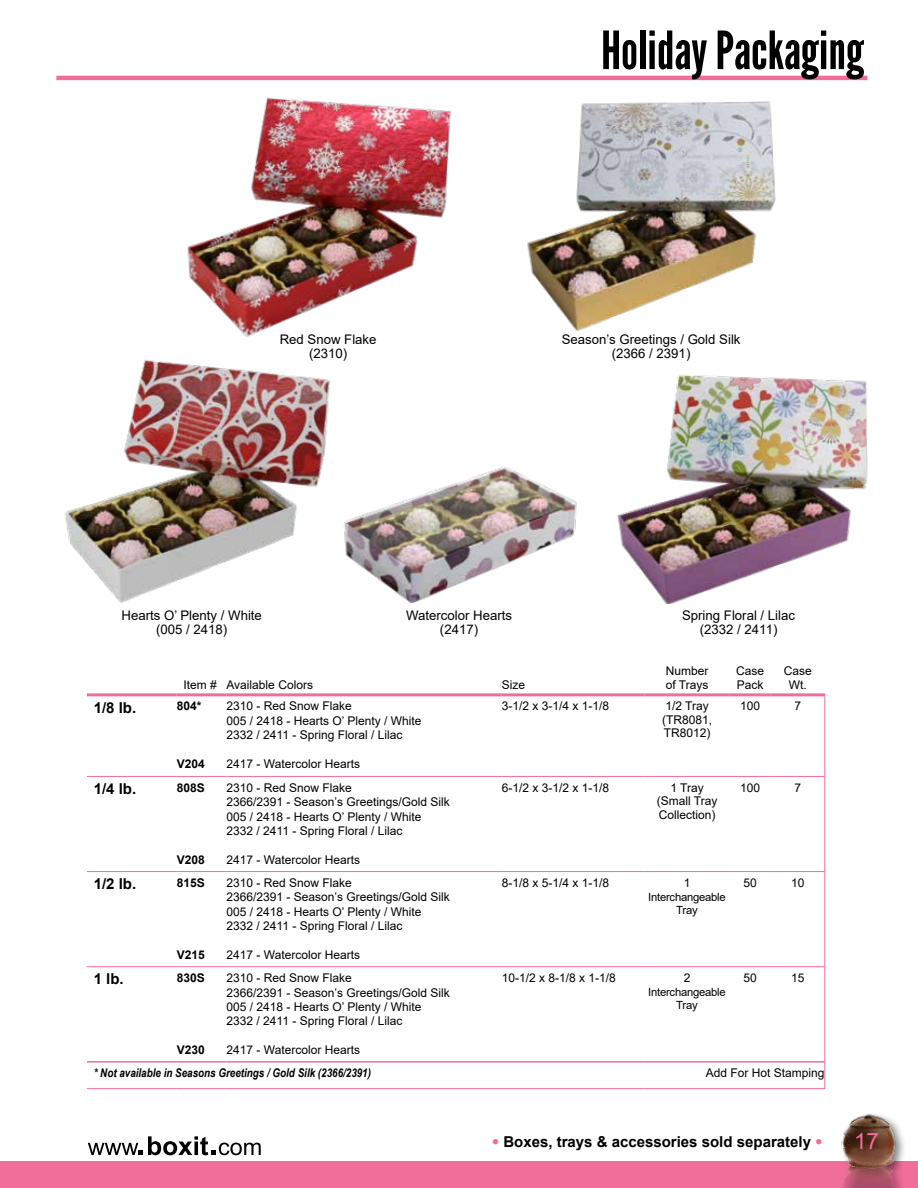
<style>
.page{position:relative;width:918px;height:1188px;background:#fff}
.page>*{position:absolute;margin:0;border:0;box-sizing:border-box;transform-origin:0 0}
.t1{font:52.5px "League Gothic";color:#000}
.t2{font:22.5px "Arial";color:#f16d9a}
.t3{font:700 15px "Arial";color:#000}
.t4{font:13.2px/14.5px "Arial";color:#000;text-align:center}
.t5{font:12px/14.4px "Arial";color:#000}
.t6{font:italic 700 12px "Arial Narrow";color:#000}
.t7{font:700 12px "Arial";color:#000}
.t8{font:11.25px/13.5px "Arial";letter-spacing:-.02em;color:#000;text-align:center}
.s1{font-family:"Helvetica Neue LT Std";font-weight:100;color:#f16d9a}
</style>
<div class="page">
<div style="left:0;top:1161px;width:918px;height:27px;background:#f16d9a"></div>
<div style="left:840px;top:1112px;width:67px;height:69px;background:#000;opacity:.5"></div>
<img style="left:841px;top:1112px;width:60px;height:52px">
<div style="left:839px;top:1164px;width:68px;height:24px;background:#000;opacity:.5"></div>
<img style="left:841px;top:1167px;width:58px;height:21px">
<svg style="left:88px;top:1136px;width:173px;height:19px"></svg>
<img style="left:344px;top:466px;width:233px;height:138px">
<hr style="left:56px;top:76px;width:811px;height:4px;background:#f16d9a">
<hr style="left:87px;top:693px;width:90px;height:3px;background:#f16d9a">
<hr style="left:177px;top:693px;width:50px;height:3px;background:#f16d9a">
<hr style="left:227px;top:693px;width:275px;height:3px;background:#f16d9a">
<hr style="left:502px;top:693px;width:142px;height:3px;background:#f16d9a">
<hr style="left:771px;top:693px;width:54px;height:3px;background:#f16d9a">
<hr style="left:87px;top:776px;width:90px;height:1px;background:#f16d9a">
<hr style="left:177px;top:776px;width:50px;height:1px;background:#f16d9a">
<hr style="left:227px;top:776px;width:275px;height:1px;background:#f16d9a">
<hr style="left:502px;top:776px;width:142px;height:1px;background:#f16d9a">
<hr style="left:644px;top:776px;width:86px;height:1px;background:#f16d9a">
<hr style="left:730px;top:776px;width:41px;height:1px;background:#f16d9a">
<hr style="left:771px;top:776px;width:54px;height:1px;background:#f16d9a">
<hr style="left:644px;top:693px;width:86px;height:3px;background:#f16d9a">
<hr style="left:730px;top:693px;width:41px;height:3px;background:#f16d9a">
<hr style="left:87px;top:1088px;width:90px;height:1px;background:#f16d9a">
<hr style="left:177px;top:1088px;width:50px;height:1px;background:#f16d9a">
<hr style="left:227px;top:1088px;width:275px;height:1px;background:#f16d9a">
<hr style="left:502px;top:1088px;width:142px;height:1px;background:#f16d9a">
<hr style="left:644px;top:1088px;width:86px;height:1px;background:#f16d9a">
<hr style="left:730px;top:1088px;width:41px;height:1px;background:#f16d9a">
<hr style="left:771px;top:1088px;width:54px;height:1px;background:#f16d9a">
<hr style="left:87px;top:1061px;width:90px;height:2px;background:#f16d9a">
<hr style="left:177px;top:1061px;width:50px;height:2px;background:#f16d9a">
<hr style="left:227px;top:1061px;width:275px;height:2px;background:#f16d9a">
<hr style="left:502px;top:1061px;width:142px;height:2px;background:#f16d9a">
<hr style="left:644px;top:1061px;width:86px;height:2px;background:#f16d9a">
<hr style="left:730px;top:1061px;width:41px;height:2px;background:#f16d9a">
<hr style="left:771px;top:1061px;width:54px;height:2px;background:#f16d9a">
<hr style="left:87px;top:871px;width:90px;height:1px;background:#f16d9a">
<hr style="left:177px;top:871px;width:50px;height:1px;background:#f16d9a">
<hr style="left:227px;top:871px;width:275px;height:1px;background:#f16d9a">
<hr style="left:502px;top:871px;width:142px;height:1px;background:#f16d9a">
<hr style="left:644px;top:871px;width:86px;height:1px;background:#f16d9a">
<hr style="left:730px;top:871px;width:41px;height:1px;background:#f16d9a">
<hr style="left:771px;top:871px;width:54px;height:1px;background:#f16d9a">
<hr style="left:87px;top:966px;width:90px;height:1px;background:#f16d9a">
<hr style="left:177px;top:966px;width:50px;height:1px;background:#f16d9a">
<hr style="left:227px;top:966px;width:275px;height:1px;background:#f16d9a">
<hr style="left:502px;top:966px;width:142px;height:1px;background:#f16d9a">
<hr style="left:644px;top:966px;width:86px;height:1px;background:#f16d9a">
<hr style="left:730px;top:966px;width:41px;height:1px;background:#f16d9a">
<hr style="left:771px;top:966px;width:54px;height:1px;background:#f16d9a">
<hr style="left:825px;top:696px;width:1px;height:80px;background:#f16d9a">
<hr style="left:825px;top:776px;width:1px;height:96px;background:#f16d9a">
<hr style="left:825px;top:872px;width:1px;height:95px;background:#f16d9a">
<hr style="left:825px;top:967px;width:1px;height:95px;background:#f16d9a">
<svg style="left:825px;top:1062px;width:1px;height:26px"></svg>
<img style="left:187px;top:97px;width:264px;height:240px">
<img style="left:527px;top:101px;width:249px;height:230px">
<img style="left:65px;top:359px;width:266px;height:244px">
<img style="left:617px;top:375px;width:251px;height:228px">
<h1 class="t1" style="left:601px;top:19px;width:264px">Holiday Packaging</h1>
<p class="t4" style="left:280px;top:332px;width:98px">Red Snow Flake (2310)</p>
<p class="t4" style="left:562px;top:332px;width:180px">Season’s Greetings / Gold Silk (2366 / 2391)</p>
<p class="t4" style="left:122px;top:608px;width:142px">Hearts O’ Plenty / White (005 / 2418)</p>
<p class="t4" style="left:406px;top:608px;width:107px">Watercolor Hearts (2417)</p>
<p class="t4" style="left:682px;top:608px;width:115px">Spring Floral / Lilac (2332 / 2411)</p>
<p class="t5" style="left:184px;top:678px;width:131px">Item # Available Colors</p>
<p class="t5" style="left:502px;top:678px;width:25px">Size</p>
<p class="t5" style="left:666px;top:664px;width:44px">Number of Trays</p>
<p class="t5" style="left:736px;top:664px;width:30px">Case<br>Pack</p>
<p class="t5" style="left:784px;top:664px;width:30px;text-align:center">Case<br>Wt.</p>
<p class="t3" style="left:94px;top:697px;width:44px">1/8 lb.</p>
<p class="t7" style="left:177px;top:698px;width:26px">804*</p>
<p class="t7" style="left:177px;top:755px;width:30px">V204</p>
<p class="t3" style="left:94px;top:778px;width:44px">1/4 lb.</p>
<p class="t7" style="left:177px;top:779px;width:30px">808S</p>
<p class="t7" style="left:177px;top:851px;width:30px">V208</p>
<p class="t3" style="left:94px;top:873px;width:44px">1/2 lb.</p>
<p class="t7" style="left:177px;top:874px;width:30px">815S</p>
<p class="t7" style="left:177px;top:946px;width:30px">V215</p>
<p class="t3" style="left:94px;top:969px;width:32px">1 lb.</p>
<p class="t7" style="left:177px;top:970px;width:30px">830S</p>
<p class="t7" style="left:177px;top:1042px;width:30px">V230</p>
<p class="t5" style="left:227px;top:699px;width:196px">2310 - Red Snow Flake<br>005 / 2418 - Hearts O’ Plenty / White<br>2332 / 2411 - Spring Floral / Lilac</p>
<p class="t5" style="left:227px;top:756px;width:135px">2417 - Watercolor Hearts</p>
<p class="t5" style="left:227px;top:780px;width:225px">2310 - Red Snow Flake<br>2366/2391 - Season’s Greetings/Gold Silk<br>005 / 2418 - Hearts O’ Plenty / White<br>2332 / 2411 - Spring Floral / Lilac</p>
<p class="t5" style="left:227px;top:852px;width:135px">2417 - Watercolor Hearts</p>
<p class="t5" style="left:227px;top:876px;width:225px">2310 - Red Snow Flake<br>2366/2391 - Season’s Greetings/Gold Silk<br>005 / 2418 - Hearts O’ Plenty / White<br>2332 / 2411 - Spring Floral / Lilac</p>
<p class="t5" style="left:227px;top:948px;width:135px">2417 - Watercolor Hearts</p>
<p class="t5" style="left:227px;top:971px;width:225px">2310 - Red Snow Flake<br>2366/2391 - Season’s Greetings/Gold Silk<br>005 / 2418 - Hearts O’ Plenty / White<br>2332 / 2411 - Spring Floral / Lilac</p>
<p class="t5" style="left:227px;top:1043px;width:135px">2417 - Watercolor Hearts</p>
<p class="t5" style="left:502px;top:699px;width:109px">3-1/2 x 3-1/4 x 1-1/8</p>
<p class="t5" style="left:662px;top:699px;width:52px;line-height:13.5px">1/2 Tray (TR8081,<br>TR8012)</p>
<p class="t5" style="left:740px;top:699px;width:22px">100</p>
<p class="t5" style="left:794px;top:699px;width:8px">7</p>
<p class="t5" style="left:502px;top:780px;width:109px">6-1/2 x 3-1/2 x 1-1/8</p>
<p class="t5" style="left:657px;top:781px;width:62px;line-height:13.5px;text-align:center">1 Tray (Small Tray<br>Collection)</p>
<p class="t5" style="left:740px;top:780px;width:22px">100</p>
<p class="t5" style="left:794px;top:780px;width:8px">7</p>
<p class="t5" style="left:502px;top:876px;width:109px">8-1/8 x 5-1/4 x 1-1/8</p>
<p class="t5" style="left:684px;top:876px;width:8px">1</p>
<p class="t8" style="left:648px;top:890px;width:79px">Interchangeable<br>Tray</p>
<p class="t5" style="left:744px;top:876px;width:15px">50</p>
<p class="t5" style="left:791px;top:876px;width:15px">10</p>
<p class="t5" style="left:502px;top:971px;width:116px">10-1/2 x 8-1/8 x 1-1/8</p>
<p class="t5" style="left:684px;top:971px;width:8px">2</p>
<p class="t8" style="left:648px;top:985px;width:79px">Interchangeable<br>Tray</p>
<p class="t5" style="left:744px;top:971px;width:15px">50</p>
<p class="t5" style="left:791px;top:971px;width:15px">15</p>
<p class="t6" style="left:94px;top:1064px;width:279px">* Not available in Seasons Greetings / Gold Silk (2366/2391)</p>
<p class="t5" style="left:706px;top:1066px;width:120px">Add For Hot Stamping</p>
<p class="t3" style="left:492px;top:1131px;width:333px"><span class="s1">•</span> Boxes, trays &amp; accessories sold separately <span class="s1">•</span></p>
<h2 class="t2" style="left:854px;top:1126px;width:27px">17</h2>
</div>
